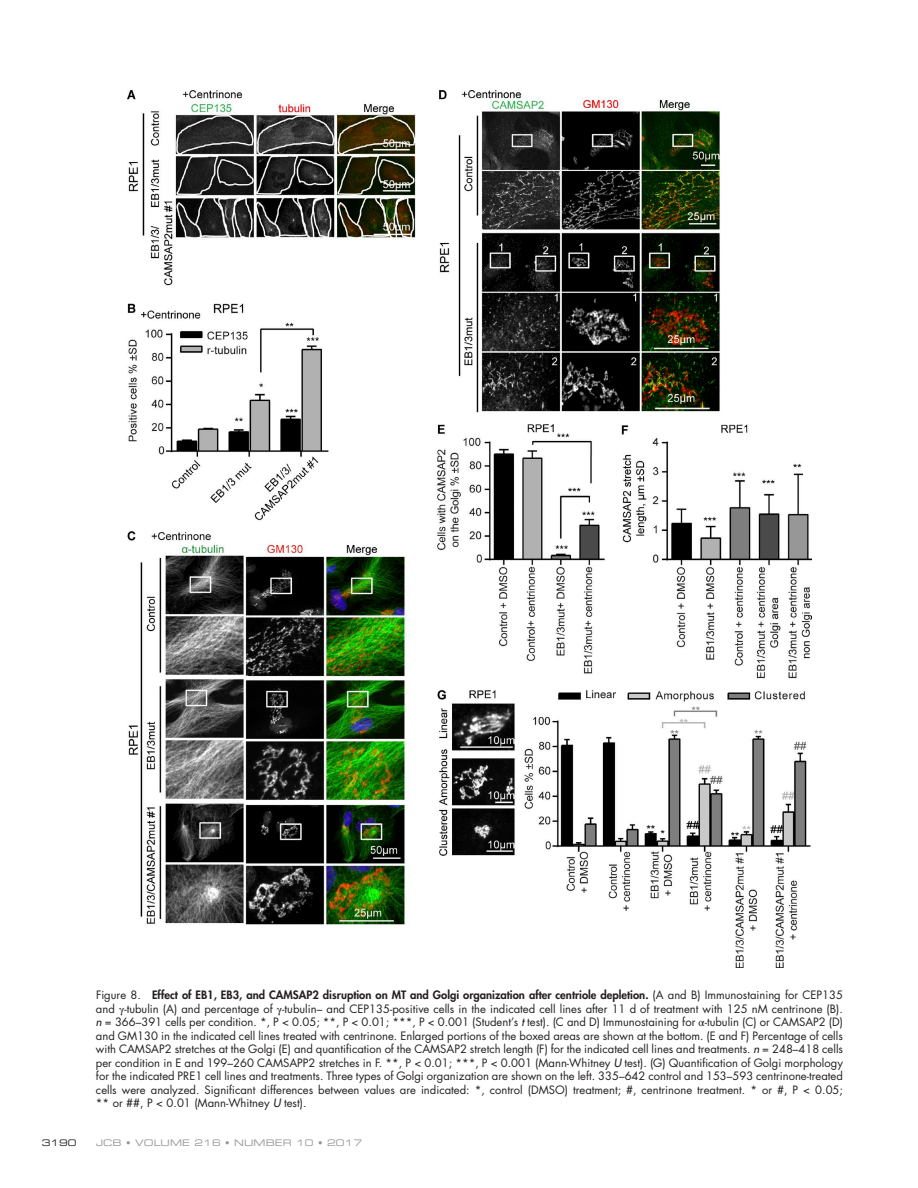
<style>
.page{position:relative;width:918px;height:1188px;background:#fff}
.page>*{position:absolute;margin:0;border:0;box-sizing:border-box;transform-origin:0 0}
.t1{font:11.25px/13.5px "Futura Std";color:#231f20;text-align:justify}
.t2{font:9px "Eurostile LT Std Ex 2";letter-spacing:.01em;color:#949698}
.t3{font:9px "Eurostile LT Std Ex 2";color:#231f20}
.s1{font-weight:800}
.s2{font-family:"STIX General"}
.s3{font-weight:500;font-style:italic}
</style>
<div class="page">
<img style="left:127px;top:90px;width:685px;height:878px">
<p class="t1" style="left:96px;top:989px;width:749px">Figure 8. <span class="s1">Effect of EB1, EB3, and CAMSAP2 disruption on MT and Golgi organization after centriole depletion.</span> (A and B) Immunostaining for CEP135 and <span class="s2">γ</span>-tubulin (A) and percentage of <span class="s2">γ</span>-tubulin– and CEP135-positive cells in the indicated cell lines after 11 d of treatment with 125 nM centrinone (B). <span class="s3">n</span> = 366–391 cells per condition. *, P &lt; 0.05; **, P &lt; 0.01; ***, P &lt; 0.001 (Student’s <span class="s3">t</span> test). (C and D) Immunostaining for <span class="s2">α</span>-tubulin (C) or CAMSAP2 (D) and GM130 in the indicated cell lines treated with centrinone. Enlarged portions of the boxed areas are shown at the bottom. (E and F) Percentage of cells with CAMSAP2 stretches at the Golgi (E) and quantification of the CAMSAP2 stretch length (F) for the indicated cell lines and treatments. <span class="s3">n</span> = 248–418 cells per condition in E and 199–260 CAMSAPP2 stretches in F. **, P &lt; 0.01; ***, P &lt; 0.001 (Mann-Whitney <span class="s3">U</span> test). (G) Quantification of Golgi morphology for the indicated PRE1 cell lines and treatments. Three types of Golgi organization are shown on the left. 335–642 control and 153–593 centrinone-treated cells were analyzed. Significant differences between values are indicated: *, control (DMSO) treatment; #, centrinone treatment. * or #, P &lt; 0.05; ** or ##, P &lt; 0.01 (Mann-Whitney <span class="s3">U</span> test).</p>
<p class="t3" style="left:42px;top:1136px;width:36px">3190</p>
<p class="t2" style="left:96px;top:1136px;width:268px">JCB • VOLUME 216 • NUMBER 10 • 2017</p>
</div>
